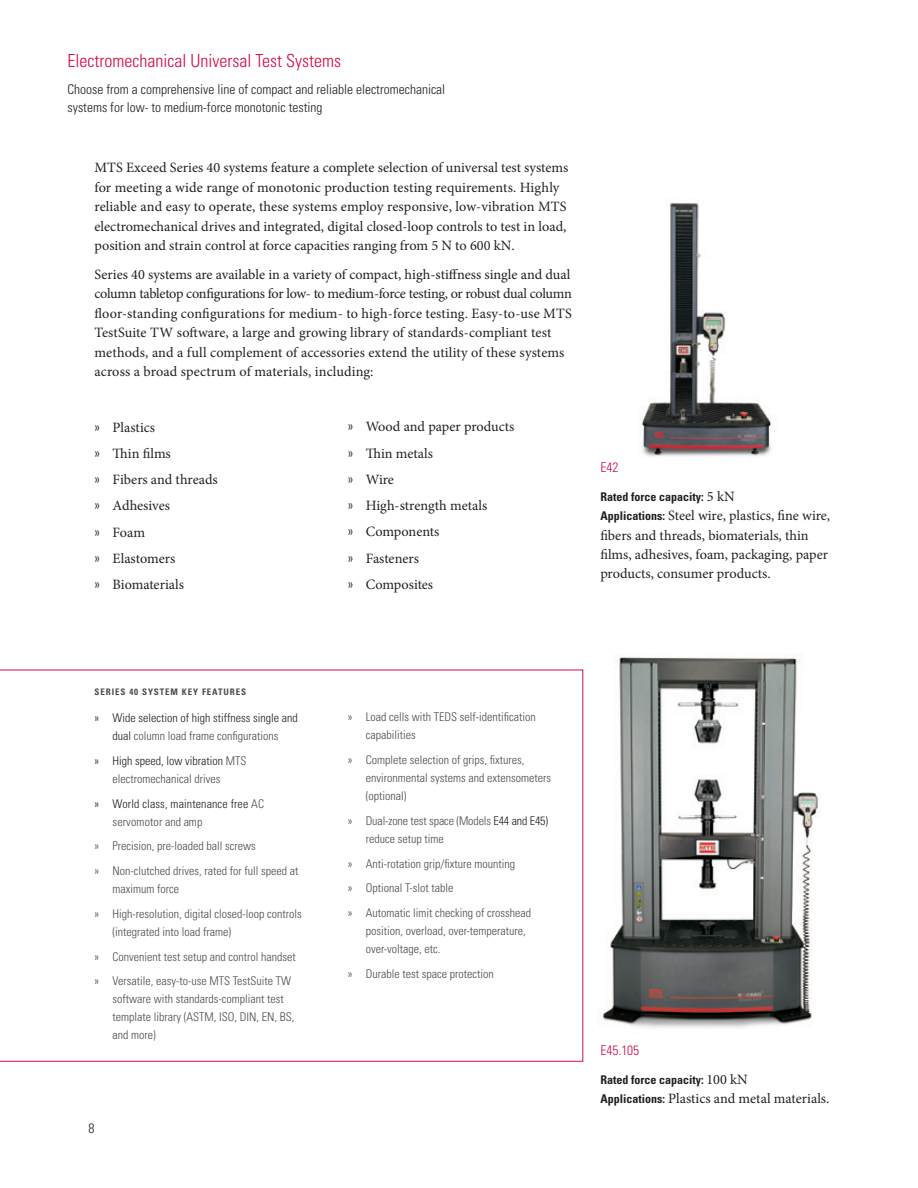
<style>
.page{position:relative;width:918px;height:1188px;background:#fff}
.page>*{position:absolute;margin:0;border:0;box-sizing:border-box;transform-origin:0 0}
.t1{font:300 condensed 18px "Univers LT Std";color:#d20d44}
.t2{font:14.25px/19.5px "Minion Pro";color:#231f20}
.t3{font:300 condensed 13.5px/18px "Univers LT Std";color:#231f20}
.t4{font:300 condensed 13.5px "Univers LT Std";color:#d20d44}
.t5{font:300 condensed 12px/18px "Univers LT Std";color:#4b4c4d}
.t6{font:300 condensed 12px/18px "Univers LT Std";color:#231f20;text-align:center}
.t7{font:700 condensed 12px "Univers LT Std";color:#231f20}
.t8{font:700 condensed 9px "Univers LT Std";letter-spacing:.1em;color:#4b4c4d}
.s1{font-family:"Univers LT Std";font-weight:300;font-stretch:condensed}
.s2{font-family:"Minion Pro";font-weight:400;font-stretch:normal;font-size:14.25px}
.s3{font-family:"Univers LT Std";font-weight:700;font-stretch:condensed;font-size:12px}
.s4{color:#4b4c4d}
.s5{color:#231f20}
</style>
<div class="page">
<img style="left:641px;top:202px;width:131px;height:255px">
<img style="left:603px;top:656px;width:215px;height:372px">
<svg style="left:0;top:670px;width:583px;height:392px"></svg>
<p class="t1" style="left:68px;top:50px;width:275px">Electromechanical Universal Test Systems</p>
<p class="t3" style="left:68px;top:80px;width:379px">Choose from a comprehensive line of compact and reliable electromechanical systems for low- to medium-force monotonic testing</p>
<p class="t2" style="left:94px;top:158px;width:475px">MTS Exceed Series 40 systems feature a complete selection of universal test systems for meeting a wide range of monotonic production testing requirements. Highly reliable and easy to operate, these systems employ responsive, low-vibration MTS electromechanical drives and integrated, digital closed-loop controls to test in load, position and strain control at force capacities ranging from 5 N to 600 kN.</p>
<p class="t2" style="left:94px;top:265px;width:479px">Series 40 systems are available in a variety of compact, high-stiffness single and dual column tabletop configurations for low- to medium-force testing, or robust dual column floor-standing configurations for medium- to high-force testing. Easy-to-use MTS TestSuite TW software, a large and growing library of standards-compliant test methods, and a full complement of accessories extend the utility of these systems across a broad spectrum of materials, including:</p>
<p class="t2" style="left:95px;top:414px;width:125px;line-height:26.2px"><span class="s1">»</span> Plastics<br><span class="s1">»</span> Thin films<br><span class="s1">»</span> Fibers and threads <span class="s1">»</span> Adhesives<br><span class="s1">»</span> Foam<br><span class="s1">»</span> Elastomers<br><span class="s1">»</span> Biomaterials</p>
<p class="t2" style="left:348px;top:414px;width:168px;line-height:26.2px"><span class="s1">»</span> Wood and paper products <span class="s1">»</span> Thin metals<br><span class="s1">»</span> Wire<br><span class="s1">»</span> High-strength metals<br><span class="s1">»</span> Components<br><span class="s1">»</span> Fasteners<br><span class="s1">»</span> Composites</p>
<p class="t4" style="left:600px;top:459px;width:19px">E42</p>
<p class="t7" style="left:600px;top:489px;width:136px">Rated force capacity: <span class="s2">5 kN</span></p>
<p class="t2" style="left:600px;top:506px;width:231px"><span class="s3">Applications:</span> Steel wire, plastics, fine wire, fibers and threads, biomaterials, thin films, adhesives, foam, packaging, paper products, consumer products.</p>
<p class="t8" style="left:95px;top:686px;width:153px">SERIES 40 SYSTEM KEY FEATURES</p>
<p class="t6" style="left:95px;top:709px;width:205px">» Wide selection of high stiffness single and dual <span class="s4">column load frame configurations</span></p>
<p class="t5" style="left:113px;top:752px;width:135px;text-indent:-18px"><span class="s5">» High speed, low vibration</span> MTS electromechanical drives</p>
<p class="t6" style="left:113px;top:794px;width:153px;text-align:left;text-indent:-18px">» World class, maintenance free <span class="s4">AC servomotor and amp</span></p>
<p class="t5" style="left:95px;top:834px;width:205px;line-height:24.8px">» Precision, pre-loaded ball screws<br>» Non-clutched drives, rated for full speed at</p>
<p class="t5" style="left:95px;top:876px;width:209px;line-height:24.8px;text-indent:18px">maximum force<br>» High-resolution, digital closed-loop controls</p>
<p class="t5" style="left:95px;top:919px;width:203px;line-height:24.8px;text-indent:18px">(integrated into load frame)<br>» Convenient test setup and control handset » Versatile, easy-to-use MTS TestSuite TW</p>
<p class="t5" style="left:113px;top:990px;width:183px">software with standards-compliant test template library (ASTM, ISO, DIN, EN, BS, and more)</p>
<p class="t3" style="left:89px;top:1119px;width:7px">8</p>
<p class="t5" style="left:366px;top:708px;width:171px;text-indent:-18px">» Load cells with TEDS self-identification capabilities</p>
<p class="t5" style="left:366px;top:751px;width:187px;text-indent:-18px">» Complete selection of grips, fixtures, environmental systems and extensometers (optional)</p>
<p class="t5" style="left:366px;top:812px;width:184px;text-indent:-18px">» Dual-zone test space (Models <span class="s5">E44 and E45) </span>reduce setup time</p>
<p class="t5" style="left:348px;top:851px;width:185px;line-height:24.8px">» Anti-rotation grip/fixture mounting<br>» Optional T-slot table<br>» Automatic limit checking of crosshead</p>
<p class="t5" style="left:366px;top:922px;width:162px">position, overload, over-temperature, over-voltage, etc.</p>
<p class="t5" style="left:348px;top:965px;width:147px">» Durable test space protection</p>
<p class="t4" style="left:600px;top:1042px;width:40px">E45.105</p>
<p class="t7" style="left:600px;top:1072px;width:149px">Rated force capacity: <span class="s2">100 kN</span></p>
<p class="t2" style="left:600px;top:1089px;width:231px"><span class="s3">Applications:</span> Plastics and metal materials.</p>
</div>
